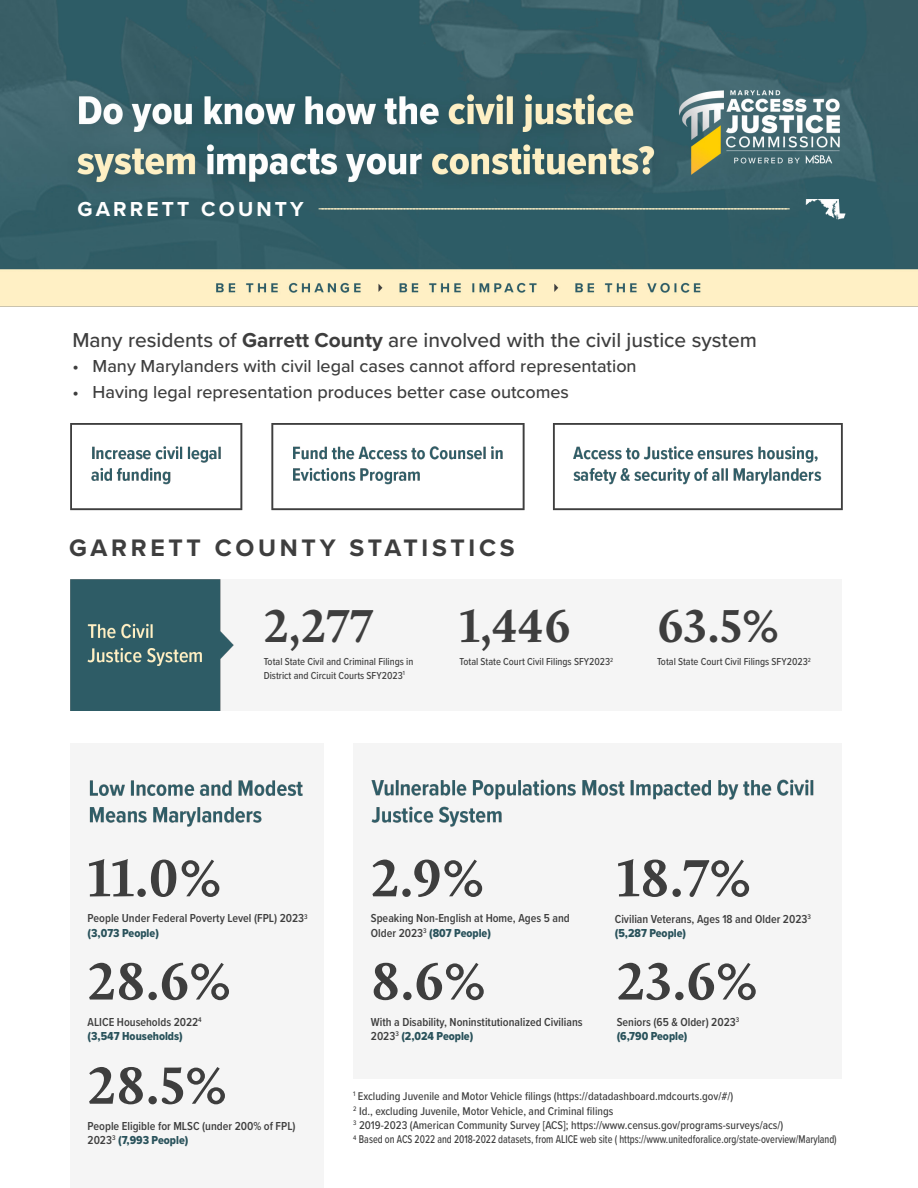
<style>
.page{position:relative;width:918px;height:1188px;background:#fff}
.page>*{position:absolute;margin:0;border:0;box-sizing:border-box;transform-origin:0 0}
.t1{font:700 54.15px "Calluna";letter-spacing:.015em;color:#3e3e3e}
.t2{font:700 47.85px "Calluna";letter-spacing:.015em;color:#3e3e3e}
.t3{font:700 24.75px "Proxima Nova";letter-spacing:.15em;color:#3e3e3e}
.t4{font:300 21px "Proxima Nova";color:#fff0c5}
.t5{font:500 20.85px "Proxima Nova";color:#3e3e3e}
.t6{font:500 18px "Proxima Nova";color:#3e3e3e}
.t7{font:600 12px "Proxima Nova Cond";color:#3e3e3e}
.t8{font:12px "Proxima Nova Cond Extrabld";color:#29525b}
.t9{font:500 11.7px/14.4px "Proxima Nova Cond";color:#3e3e3e}
.t10{font:500 10.5px/13.5px "Proxima Nova Cond";color:#3e3e3e}
.s1{font-weight:700;color:#fff}
.s2{font-weight:700}
.s3{font-family:"Proxima Nova Cond";font-weight:600;color:#3e3e3e}
</style>
<div class="page">
<img style="left:0;top:0;width:918px;height:511px">
<div style="left:70px;top:743px;width:253px;height:445px;background:#f5f5f5"></div>
<svg style="left:70px;top:579px;width:166px;height:132px;background:#486f76"></svg>
<div style="left:353px;top:743px;width:489px;height:335px;background:#f5f5f5"></div>
<h3 class="t4" style="left:78px;top:193px;width:714px"><span class="s1">G A R R E T T C O U N T Y</span> -----------------------------------------------------------------------------------------------------------------------------------------------------</h3>
<h3 class="t5" style="left:72px;top:324px;width:686px">Many residents of <span class="s2">Garrett County</span> are involved with the civil justice system</h3>
<h3 class="t6" style="left:72px;top:353px;width:566px">• Many Marylanders with civil legal cases cannot afford representation</h3>
<h3 class="t6" style="left:72px;top:379px;width:498px">• Having legal representation produces better case outcomes</h3>
<h3 class="t3" style="left:69px;top:529px;width:447px">GARRETT COUNTY STATISTICS</h3>
<h2 class="t2" style="left:264px;top:596px;width:110px">2,277</h2>
<h2 class="t2" style="left:460px;top:596px;width:112px">1,446</h2>
<h2 class="t2" style="left:657px;top:596px;width:123px">63.5%</h2>
<p class="t10" style="left:264px;top:655px;width:151px">Total State Civil and Criminal Filings in<br>District and Circuit Courts SFY2023<sup>1</sup></p>
<p class="t10" style="left:459px;top:655px;width:155px">Total State Court Civil Filings SFY2023<sup>2</sup></p>
<p class="t10" style="left:657px;top:655px;width:155px">Total State Court Civil Filings SFY2023<sup>2</sup></p>
<h1 class="t1" style="left:88px;top:845px;width:135px">11.0%</h1>
<h1 class="t1" style="left:371px;top:845px;width:114px">2.9%</h1>
<h1 class="t1" style="left:617px;top:845px;width:135px">18.7%</h1>
<p class="t7" style="left:88px;top:910px;width:222px">People Under Federal Poverty Level (FPL) 2023<sup>3</sup></p>
<p class="t8" style="left:88px;top:924px;width:73px">(3,073 People)</p>
<p class="t7" style="left:371px;top:910px;width:200px">Speaking Non-English at Home, Ages 5 and</p>
<p class="t8" style="left:371px;top:924px;width:122px"><span class="s3">Older 2023</span><sup>3</sup> (807 People)</p>
<p class="t7" style="left:615px;top:910px;width:198px">Civilian Veterans, Ages 18 and Older 2023<sup>3</sup></p>
<p class="t8" style="left:615px;top:924px;width:73px">(5,287 People)</p>
<h1 class="t1" style="left:88px;top:948px;width:144px">28.6%</h1>
<h1 class="t1" style="left:371px;top:948px;width:116px">8.6%</h1>
<h1 class="t1" style="left:617px;top:948px;width:142px">23.6%</h1>
<p class="t7" style="left:88px;top:1013px;width:116px">ALICE Households 2022<sup>4</sup></p>
<p class="t8" style="left:88px;top:1027px;width:97px">(3,547 Households)</p>
<h1 class="t1" style="left:88px;top:1052px;width:140px">28.5%</h1>
<p class="t7" style="left:88px;top:1117px;width:210px">People Eligible for MLSC (under 200% of FPL)</p>
<p class="t8" style="left:88px;top:1131px;width:102px"><span class="s3">2023</span><sup>3</sup> (7,993 People)</p>
<p class="t7" style="left:371px;top:1013px;width:213px">With a Disability, Noninstitutionalized Civilians</p>
<p class="t8" style="left:371px;top:1027px;width:104px"><span class="s3">2023</span><sup>3</sup> (2,024 People)</p>
<p class="t7" style="left:617px;top:1013px;width:124px">Seniors (65 &amp; Older) 2023<sup>3</sup></p>
<p class="t8" style="left:617px;top:1027px;width:72px">(6,790 People)</p>
<p class="t9" style="left:353px;top:1089px;width:485px"><sup>1</sup> Excluding Juvenile and Motor Vehicle filings (https://datadashboard.mdcourts.gov/#/)<br><sup>2</sup> Id., excluding Juvenile, Motor Vehicle, and Criminal filings<br><sup>3</sup> 2019-2023 (American Community Survey [ACS]; https://www.census.gov/programs-surveys/acs/)<br><sup>4</sup> Based on ACS 2022 and 2018-2022 datasets, from ALICE web site ( https://www.unitedforalice.org/state-overview/Maryland)</p>
</div>
